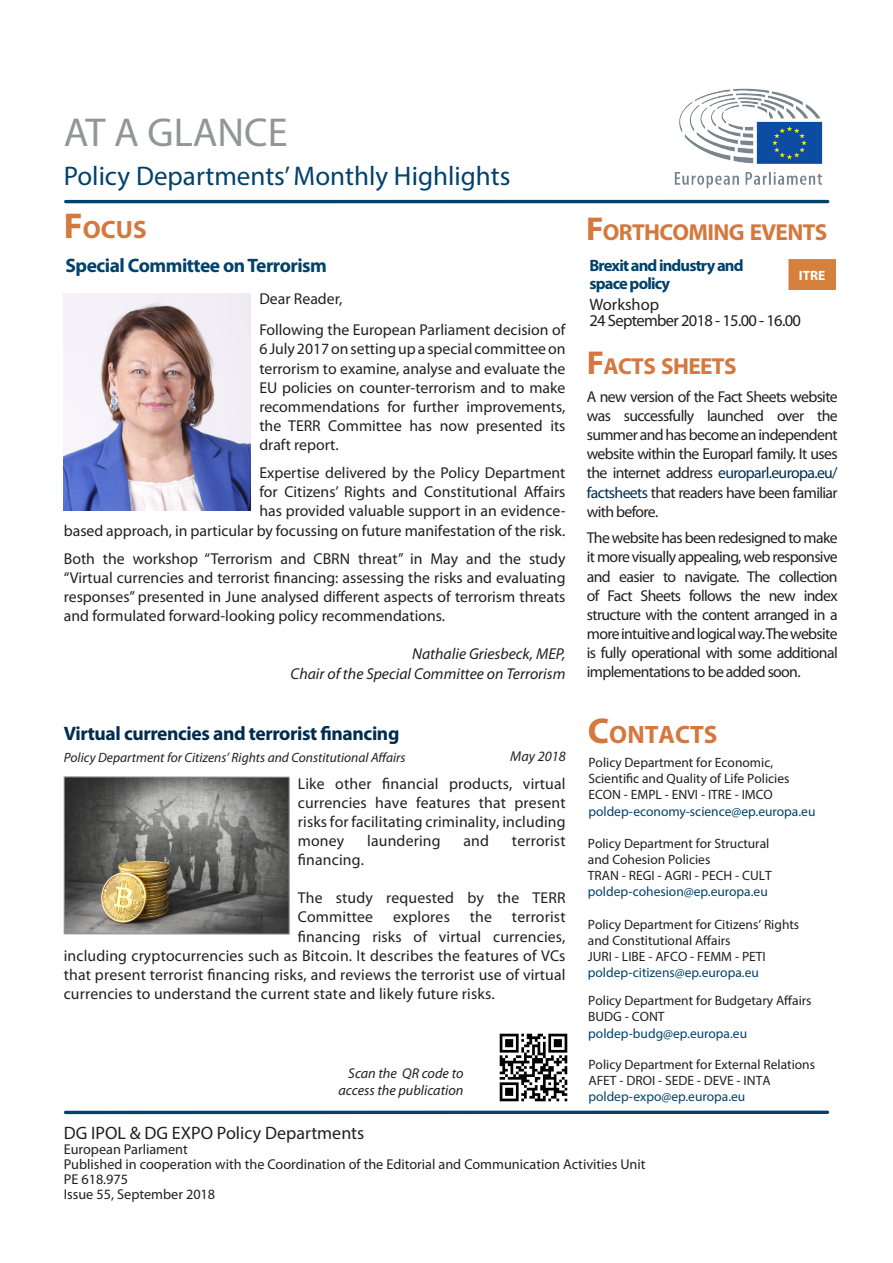
<style>
.page{position:relative;width:893px;height:1263px;background:#fff}
.page>*{position:absolute;margin:0;border:0;box-sizing:border-box;transform-origin:0 0}
.t1{font:40.5px "Myriad Pro";color:#939598}
.t2{font:27px "Myriad Pro";color:#01426c}
.t3{font:700 25.2px "Myriad Pro";color:#d4783e}
.t4{font:700 23.25px "Myriad Pro";letter-spacing:-.03em;color:#d4783e}
.t5{font:700 19.5px "Myriad Pro";letter-spacing:-.02em;color:#002c50}
.t6{font:700 19.5px "Myriad Pro";letter-spacing:-.025em;color:#01426c}
.t7{font:18px "Myriad Pro";color:#231f20}
.t8{font:700 16.5px "Myriad Pro";letter-spacing:-.05em;color:#01426c}
.t9{font:16.5px "Myriad Pro";letter-spacing:-.04em;color:#231f20}
.t10{font:16.5px "Myriad Pro";color:#231f20}
.t11{font:15.75px/19.2px "Myriad Pro";letter-spacing:.005em;color:#231f20;text-align:justify}
.t12{font:italic 15.75px "Myriad Pro";color:#231f20}
.t13{font:14.25px/15px "Myriad Pro";color:#231f20}
.t14{font:italic 14.25px "Myriad Pro";color:#231f20}
.t15{font:13.5px/16.2px "Myriad Pro";color:#231f20}
.t16{font:13.5px "Myriad Pro";color:#01426c}
.t17{font:italic 13.5px "Myriad Pro";color:#231f20}
.t18{font:700 13.5px "Myriad Pro";color:#fff}
.s1{font-size:36px}
.s2{font-size:33.15px}
.s3{color:#002c50}
</style>
<div class="page">
<svg style="left:65px;top:1110px;width:762px;height:4px;background:#2c6285"></svg>
<hr style="left:66px;top:200px;width:762px;height:3px;background:#01426c">
<img style="left:642px;top:88px;width:188px;height:116px">
<svg style="left:586px;top:1110px;width:175px;height:4px"></svg>
<img style="left:64px;top:293px;width:187px;height:217px">
<img style="left:66px;top:779px;width:221px;height:153px">
<div style="left:64px;top:777px;width:225px;height:157px;border:1px solid #939598"></div>
<div style="left:789px;top:260px;width:46px;height:29px;background:#d5803d"></div>
<div style="left:789px;top:259px;width:47px;height:31px;border:1px solid #d5803d"></div>
<img style="left:499px;top:1033px;width:69px;height:69px">
<h1 class="t1" style="left:64px;top:107px;width:225px">AT A GLANCE</h1>
<h2 class="t2" style="left:64px;top:160px;width:448px">Policy Departments’ Monthly Highlights</h2>
<p class="t3" style="left:64px;top:213px;width:84px"><span class="s1">F</span>OCUS</p>
<p class="t6" style="left:66px;top:253px;width:263px">Special Committee on Terrorism</p>
<p class="t11" style="left:259px;top:289px;width:84px">Dear Reader,</p>
<p class="t11" style="left:259px;top:320px;width:308px">Following the European Parliament decision of 6 July 2017 on setting up a special committee on terrorism to examine, analyse and evaluate the EU policies on counter-terrorism and to make recommendations for further improvements, the TERR Committee has now presented its draft report.</p>
<p class="t11" style="left:64px;top:463px;width:503px;text-align:right">Expertise delivered by the Policy Department<br>for Citizens’ Rights and Constitutional Affairs<br>has provided valuable support in an evidence-<br>based approach, in particular by focussing on future manifestation of the risk.</p>
<p class="t11" style="left:64px;top:549px;width:503px">Both the workshop “Terrorism and CBRN threat” in May and the study “Virtual currencies and terrorist financing: assessing the risks and evaluating responses” presented in June analysed different aspects of terrorism threats and formulated forward-looking policy recommendations.</p>
<p class="t12" style="left:412px;top:644px;width:155px">Nathalie Griesbeck, MEP,</p>
<p class="t12" style="left:291px;top:663px;width:276px">Chair of the Special Committee on Terrorism</p>
<p class="t5" style="left:64px;top:721px;width:337px">Virtual currencies and terrorist financing</p>
<p class="t17" style="left:64px;top:749px;width:343px">Policy Department for Citizens’ Rights and Constitutional Affairs</p>
<p class="t14" style="left:510px;top:747px;width:57px">May 2018</p>
<p class="t11" style="left:298px;top:773px;width:269px">Like other financial products, virtual currencies have features that present risks for facilitating criminality, including money</p>
<p class="t11" style="left:367px;top:831px;width:75px">laundering</p>
<p class="t11" style="left:463px;top:831px;width:27px">and</p>
<p class="t11" style="left:512px;top:831px;width:55px">terrorist</p>
<p class="t11" style="left:298px;top:850px;width:68px">financing.</p>
<p class="t11" style="left:298px;top:888px;width:269px">The study requested by the TERR<br>Committee</p>
<p class="t11" style="left:393px;top:907px;width:58px">explores</p>
<p class="t11" style="left:470px;top:907px;width:24px">the</p>
<p class="t11" style="left:512px;top:907px;width:55px">terrorist</p>
<p class="t11" style="left:298px;top:926px;width:269px">financing risks of virtual currencies,</p>
<p class="t11" style="left:64px;top:945px;width:503px">including cryptocurrencies such as Bitcoin. It describes the features of VCs</p>
<p class="t11" style="left:64px;top:965px;width:503px">that present terrorist financing risks, and reviews the terrorist use of virtual</p>
<p class="t11" style="left:64px;top:984px;width:432px">currencies to understand the current state and likely future risks.</p>
<p class="t14" style="left:348px;top:1064px;width:117px">Scan the QR code to</p>
<p class="t14" style="left:338px;top:1081px;width:127px">access the publication</p>
<p class="t4" style="left:586px;top:217px;width:243px"><span class="s2">F</span>ORTHCOMING EVENTS</p>
<p class="t8" style="left:589px;top:255px;width:156px">Brexit and industry and</p>
<p class="t8" style="left:589px;top:273px;width:82px">space policy</p>
<p class="t18" style="left:799px;top:266px;width:28px">ITRE</p>
<p class="t10" style="left:589px;top:294px;width:71px">Workshop</p>
<p class="t9" style="left:589px;top:311px;width:213px">24 September 2018 - 15.00 - 16.00</p>
<p class="t4" style="left:587px;top:351px;width:151px"><span class="s2">F</span>ACTS SHEETS</p>
<p class="t11" style="left:587px;top:387px;width:252px">A new version of the Fact Sheets website was successfully launched over the summer and has become an independent website within the Europarl family. It uses the internet address <span class="s3">europarl.europa.eu/ factsheets</span> that readers have been familiar with before.</p>
<p class="t11" style="left:587px;top:528px;width:252px">The website has been redesigned to make it more visually appealing, web responsive and easier to navigate. The collection of Fact Sheets follows the new index structure with the content arranged in a more intuitive and logical way. The website is fully operational with some additional implementations to be added soon.</p>
<p class="t3" style="left:588px;top:718px;width:131px"><span class="s1">C</span>ONTACTS</p>
<p class="t15" style="left:588px;top:754px;width:203px">Policy Department for Economic,<br>Scientific and Quality of Life Policies</p>
<p class="t15" style="left:588px;top:787px;width:186px">ECON - EMPL - ENVI - ITRE - IMCO</p>
<p class="t16" style="left:588px;top:803px;width:228px">poldep-economy-science@ep.europa.eu</p>
<p class="t15" style="left:588px;top:835px;width:183px">Policy Department for Structural</p>
<p class="t15" style="left:588px;top:851px;width:124px">and Cohesion Policies</p>
<p class="t15" style="left:588px;top:867px;width:186px">TRAN - REGI - AGRI - PECH - CULT</p>
<p class="t16" style="left:588px;top:884px;width:181px">poldep-cohesion@ep.europa.eu</p>
<p class="t15" style="left:588px;top:916px;width:213px">Policy Department for Citizens’ Rights and Constitutional Affairs</p>
<p class="t15" style="left:588px;top:948px;width:179px">JURI - LIBE - AFCO - FEMM - PETI</p>
<p class="t16" style="left:588px;top:964px;width:172px">poldep-citizens@ep.europa.eu</p>
<p class="t15" style="left:588px;top:992px;width:225px">Policy Department for Budgetary Affairs</p>
<p class="t15" style="left:588px;top:1008px;width:78px">BUDG - CONT</p>
<p class="t16" style="left:588px;top:1025px;width:160px">poldep-budg@ep.europa.eu</p>
<p class="t15" style="left:588px;top:1056px;width:228px">Policy Department for External Relations</p>
<p class="t15" style="left:588px;top:1072px;width:184px">AFET - DROI - SEDE - DEVE - INTA</p>
<p class="t16" style="left:588px;top:1088px;width:158px">poldep-expo@ep.europa.eu</p>
<p class="t7" style="left:64px;top:1122px;width:302px">DG IPOL &amp; DG EXPO Policy Departments</p>
<p class="t13" style="left:64px;top:1142px;width:583px">European Parliament<br>Published in cooperation with the Coordination of the Editorial and Communication Activities Unit PE 618.975<br>Issue 55, September 2018</p>
</div>
